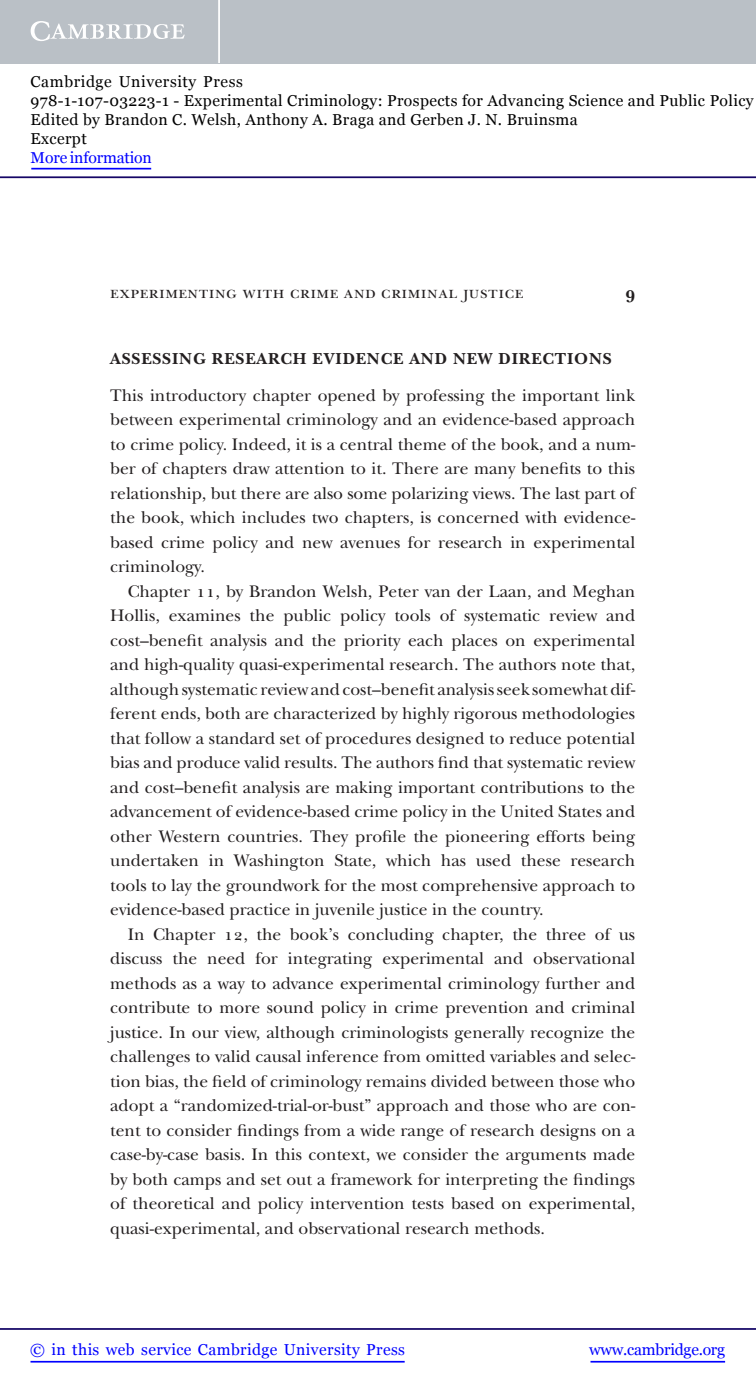
<style>
.page{position:relative;width:756px;height:1388px;background:#fff}
.page>*{position:absolute;margin:0;border:0;box-sizing:border-box;transform-origin:0 0}
.t1{font:17.5px/24.5px "New Baskerville Std";color:#231f20;text-align:justify}
.t2{font:17.5px "New Baskerville Std";letter-spacing:.025em;color:#231f20}
.t3{font:700 17.5px "New Baskerville Std";color:#231f20}
.t4{font:700 16.62px "New Baskerville Std";letter-spacing:.05em;color:#231f20}
.t5{font:15.75px/18.9px "Georgia";letter-spacing:.025em;color:#000}
.t6{font:15.75px "Georgia";letter-spacing:.025em;color:#00f}
.t7{font:15.75px "Georgia";letter-spacing:-.015em;color:#00f}
.t8{font:15.75px "Georgia";letter-spacing:-.01em;color:#00f}
</style>
<div class="page">
<hr style="left:591px;top:1361px;width:134px;height:1px;background:#00f">
<hr style="left:0;top:1328px;width:756px;height:2px;background:#150666">
<hr style="left:31px;top:1361px;width:374px;height:1px;background:#00f">
<div style="left:0;top:0;width:756px;height:63px;background:#bac0c6"></div>
<svg style="left:31px;top:21px;width:154px;height:20px"></svg>
<hr style="left:218px;top:0;width:2px;height:63px;background:#fff">
<hr style="left:0;top:176px;width:756px;height:2px;background:#150666">
<hr style="left:31px;top:168px;width:120px;height:1px;background:#00f">
<p class="t5" style="left:31px;top:72px;width:725px">Cambridge University Press<br>978-1-107-03223-1 - Experimental Criminology: Prospects for Advancing Science and Public Policy Edited by Brandon C. Welsh, Anthony A. Braga and Gerben J. N. Bruinsma<br>Excerpt</p>
<p class="t8" style="left:31px;top:148px;width:123px">More information</p>
<p class="t2" style="left:110px;top:286px;width:415px">Experimenting with Crime and Criminal Justice</p>
<p class="t3" style="left:626px;top:286px;width:11px">9</p>
<p class="t4" style="left:110px;top:353px;width:503px">ASSESSING RESEARCH EVIDENCE AND NEW DIRECTIONS</p>
<p class="t1" style="left:110px;top:385px;width:528px">This introductory chapter opened by professing the important link between experimental criminology and an evidence- based approach to crime policy. Indeed, it is a central theme of the book, and a num&shy;ber of chapters draw attention to it. There are many benefits to this relationship, but there are also some polarizing views. The last part of the book, which includes two chapters, is concerned with evidence&shy;based crime policy and new avenues for research in experimental criminology.</p>
<p class="t1" style="left:110px;top:581px;width:527px;text-indent:18px">Chapter 11, by Brandon Welsh, Peter van der Laan, and Meghan Hollis, examines the public policy tools of systematic review and cost–benefit analysis and the priority each places on experimental and high- quality quasi- experimental research. The authors note that, although systematic review and cost–benefit analysis seek somewhat dif&shy;ferent ends, both are characterized by highly rigorous methodologies that follow a standard set of procedures designed to reduce potential bias and produce valid results. The authors find that systematic review and cost–benefit analysis are making important contributions to the advancement of evidence- based crime policy in the United States and other Western countries. They profile the pioneering efforts being undertaken in Washington State, which has used these research tools to lay the groundwork for the most comprehensive approach to evidence- based practice in juvenile justice in the country.</p>
<p class="t1" style="left:110px;top:924px;width:527px;text-indent:18px">In Chapter 12, the book’s concluding chapter, the three of us discuss the need for integrating experimental and observational methods as a way to advance experimental criminology further and contribute to more sound policy in crime prevention and criminal justice. In our view, although criminologists generally recognize the challenges to valid causal inference from omitted variables and selec&shy;tion bias, the field of criminology remains divided between those who adopt a “randomized- trial- or- bust” approach and those who are con&shy;tent to consider findings from a wide range of research designs on a case- by- case basis. In this context, we consider the arguments made by both camps and set out a framework for interpreting the findings of theoretical and policy intervention tests based on experimental, quasi- experimental, and observational research methods.</p>
<p class="t6" style="left:30px;top:1340px;width:376px">© in this web service Cambridge University Press</p>
<p class="t7" style="left:589px;top:1340px;width:137px">www.cambridge.org</p>
</div>
